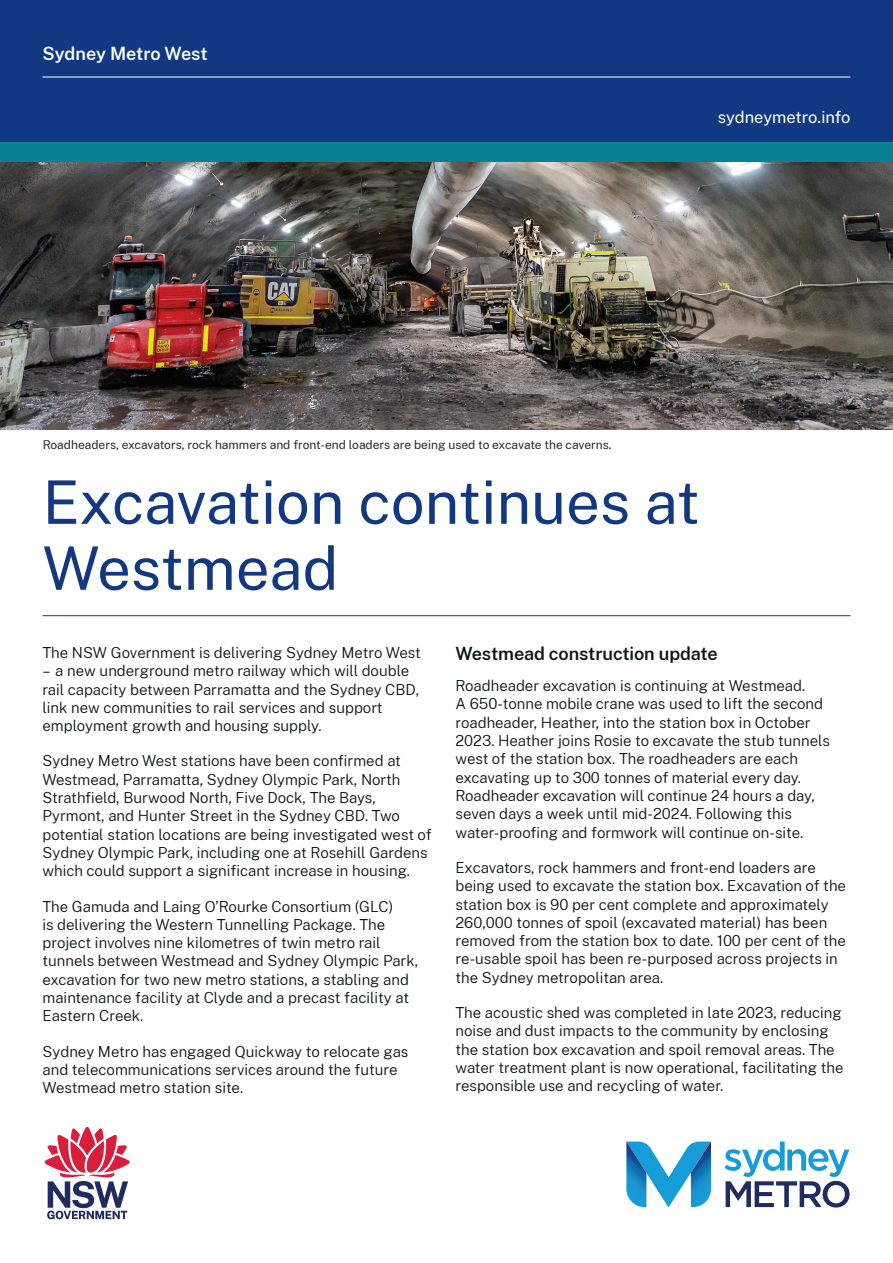
<style>
.page{position:relative;width:893px;height:1263px;background:#fff}
.page>*{position:absolute;margin:0;border:0;box-sizing:border-box;transform-origin:0 0}
.t1{font:60px/66px "Public Sans";letter-spacing:-.005em;color:#113880}
.t2{font:600 18px "Public Sans";letter-spacing:-.005em;color:#0b1614}
.t3{font:600 18px "Public Sans";letter-spacing:-.005em;color:#fff}
.t4{font:16.5px "Public Sans";color:#fff}
.Body{font:300 15px/18.3px "Public Sans";color:#0b1614}
.t5{font:12px "Public Sans";color:#232d2c}
</style>
<div class="page">
<svg style="left:45px;top:1127px;width:85px;height:92px"></svg>
<svg style="left:724px;top:1141px;width:126px;height:66px"></svg>
<svg style="left:626px;top:1141px;width:85px;height:66px"></svg>
<div style="left:0;top:141px;width:893px;height:22px;background:#088292"></div>
<div style="left:0;top:0;width:893px;height:141px;background:#113880"></div>
<hr style="left:43px;top:77px;width:807px;height:1px;background:#fff">
<hr style="left:43px;top:615px;width:807px;height:1px;background:#113880">
<img style="left:0;top:162px;width:893px;height:267px">
<p class="t3" style="left:43px;top:40px;width:167px">Sydney Metro West</p>
<p class="t4" style="left:718px;top:105px;width:134px">sydneymetro.info</p>
<p class="t5" style="left:43px;top:437px;width:570px">Roadheaders, excavators, rock hammers and front-end loaders are being used to excavate the caverns.</p>
<h1 class="t1" style="left:43px;top:466px;width:659px">Excavation continues at<br>Westmead</h1>
<p class="Body" style="left:43px;top:643px;width:380px">The NSW Government is delivering Sydney Metro West</p>
<p class="Body" style="left:43px;top:661px;width:378px">– a new underground metro railway which will double rail capacity between Parramatta and the Sydney CBD, link new communities to rail services and support employment growth and housing supply.</p>
<p class="Body" style="left:43px;top:751px;width:391px">Sydney Metro West stations have been confirmed at Westmead, Parramatta, Sydney Olympic Park, North Strathfield, Burwood North, Five Dock, The Bays, Pyrmont, and Hunter Street in the Sydney CBD. Two potential station locations are being investigated west of Sydney Olympic Park, including one at Rosehill Gardens which could support a significant increase in housing.</p>
<p class="Body" style="left:43px;top:896px;width:377px">The Gamuda and Laing O’Rourke Consortium (GLC)<br>is delivering the Western Tunnelling Package. The project involves nine kilometres of twin metro rail tunnels between Westmead and Sydney Olympic Park, excavation for two new metro stations, a stabling and maintenance facility at Clyde and a precast facility at Eastern Creek.</p>
<p class="Body" style="left:43px;top:1041px;width:367px">Sydney Metro has engaged Quickway to relocate gas and telecommunications services around the future<br>Westmead metro station site.</p>
<h1 class="t2" style="left:455px;top:641px;width:264px">Westmead construction update</h1>
<p class="Body" style="left:455px;top:676px;width:376px">Roadheader excavation is continuing at Westmead.<br>A 650-tonne mobile crane was used to lift the second roadheader, Heather, into the station box in October 2023. Heather joins Rosie to excavate the stub tunnels west of the station box. The roadheaders are each excavating up to 300 tonnes of material every day.<br>Roadheader excavation will continue 24 hours a day, seven days a week until mid-2024. Following this water-proofing and formwork will continue on-site.</p>
<p class="Body" style="left:455px;top:858px;width:392px">Excavators, rock hammers and front-end loaders are being used to excavate the station box. Excavation of the station box is 90 per cent complete and approximately 260,000 tonnes of spoil (excavated material) has been removed from the station box to date. 100 per cent of the re-usable spoil has been re-purposed across projects in the Sydney metropolitan area.</p>
<p class="Body" style="left:455px;top:1003px;width:390px">The acoustic shed was completed in late 2023, reducing noise and dust impacts to the community by enclosing the station box excavation and spoil removal areas. The water treatment plant is now operational, facilitating the responsible use and recycling of water.</p>
</div>
